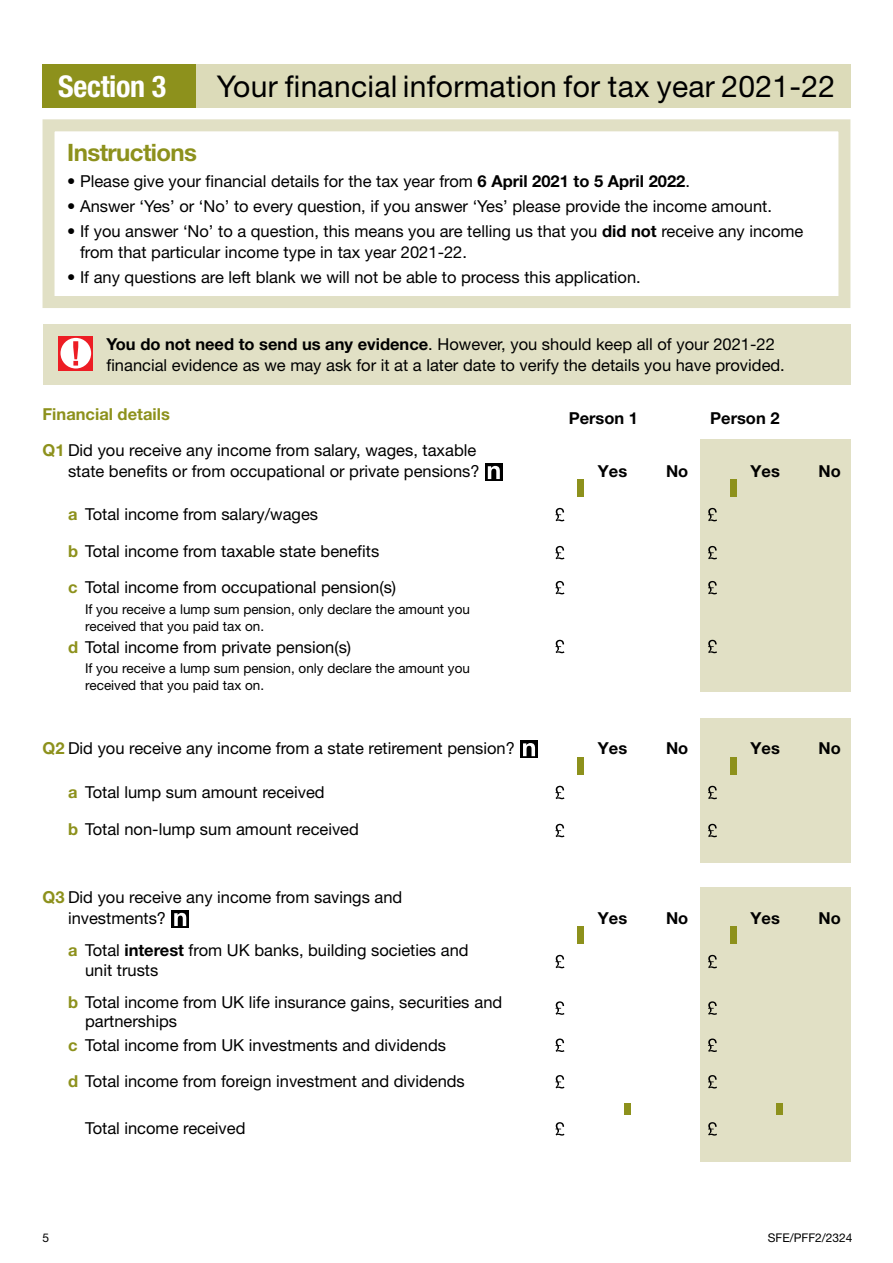
<style>
.page{position:relative;width:893px;height:1263px;background:#fff}
.page>*{position:absolute;margin:0;border:0;box-sizing:border-box;transform-origin:0 0}
.H2_-_Section_Title{font:30px "Helvetica Neue LT Std";letter-spacing:.01em;color:#000}
.H2_-_Section_Title-2{font:700 condensed 30px "Helvetica Neue LT Std";letter-spacing:-.01em;color:#fff}
.H3_-_Subheader_green{font:700 24px "Helvetica Neue LT Std";letter-spacing:-.025em;color:#8d911c}
.Body_Indent_-_subquestions{font:16.5px/19.5px "Helvetica Neue LT Std";color:#000}
.Body_Bullet{font:16.5px/21px "Helvetica Neue LT Std";color:#000}
.Body_Indent{font:16.5px/21px "Helvetica Neue LT Std";color:#000;text-align:right}
.Body{font:16.5px/21px "Helvetica Neue LT Std";color:#000}
.Body-2{font:700 16.5px "Helvetica Neue LT Std";color:#000}
.Body-3{font:700 16.5px "Helvetica Neue LT Std";color:#8d911c}
.Body_Bold{font:700 16.5px "Helvetica Neue LT Std";color:#000}
.Question_Small_Note{font:13.5px/16.5px "Helvetica Neue LT Std";color:#000}
.t1{font:12px "Helvetica Neue LT Std";color:#000}
.s1{font-weight:700}
.s2{font-weight:700;color:#8d911c}
</style>
<div class="page">
<div style="left:192px;top:64px;width:658px;height:44px;background:#dcdbb9"></div>
<div style="left:43px;top:64px;width:153px;height:44px;background:#8d911c"></div>
<svg style="left:42px;top:119px;width:809px;height:189px"></svg>
<div style="left:43px;top:324px;width:807px;height:61px;background:#e1e0c5"></div>
<svg style="left:59px;top:336px;width:34px;height:34px"></svg>
<div style="left:61px;top:338px;width:30px;height:30px;background:#fff;border-radius:50%"></div>
<svg style="left:73px;top:341px;width:5px;height:25px"></svg>
<div style="left:700px;top:440px;width:150px;height:252px;background:#e1e0c5"></div>
<svg style="left:485px;top:464px;width:17px;height:17px"></svg>
<svg style="left:488px;top:466px;width:12px;height:13px"></svg>
<div style="left:700px;top:718px;width:150px;height:144px;background:#e1e0c5"></div>
<div style="left:520px;top:741px;width:17px;height:17px;background:#000"></div>
<svg style="left:523px;top:743px;width:12px;height:13px"></svg>
<svg style="left:172px;top:911px;width:17px;height:17px"></svg>
<svg style="left:174px;top:913px;width:12px;height:13px"></svg>
<div style="left:700px;top:887px;width:150px;height:274px;background:#e1e0c5"></div>
<svg style="left:555px;top:508px;width:9px;height:13px"></svg>
<svg style="left:555px;top:955px;width:9px;height:13px"></svg>
<svg style="left:555px;top:786px;width:9px;height:13px"></svg>
<svg style="left:708px;top:508px;width:9px;height:13px"></svg>
<svg style="left:708px;top:955px;width:9px;height:13px"></svg>
<svg style="left:708px;top:786px;width:9px;height:13px"></svg>
<svg style="left:555px;top:546px;width:9px;height:13px"></svg>
<svg style="left:555px;top:1001px;width:9px;height:14px"></svg>
<svg style="left:555px;top:824px;width:9px;height:13px"></svg>
<svg style="left:708px;top:546px;width:9px;height:13px"></svg>
<svg style="left:708px;top:1001px;width:9px;height:14px"></svg>
<svg style="left:708px;top:824px;width:9px;height:13px"></svg>
<svg style="left:555px;top:581px;width:9px;height:13px"></svg>
<svg style="left:555px;top:1038px;width:9px;height:14px"></svg>
<svg style="left:708px;top:581px;width:9px;height:13px"></svg>
<svg style="left:708px;top:1038px;width:9px;height:14px"></svg>
<svg style="left:555px;top:640px;width:9px;height:13px"></svg>
<svg style="left:555px;top:1075px;width:9px;height:13px"></svg>
<svg style="left:555px;top:1122px;width:9px;height:13px"></svg>
<svg style="left:708px;top:640px;width:9px;height:13px"></svg>
<svg style="left:708px;top:1075px;width:9px;height:13px"></svg>
<svg style="left:708px;top:1122px;width:9px;height:13px"></svg>
<div style="left:577px;top:480px;width:7px;height:17px;background:#8d911c"></div>
<div style="left:577px;top:926px;width:7px;height:17px;background:#8d911c"></div>
<div style="left:624px;top:1103px;width:6px;height:11px;background:#8d911c"></div>
<div style="left:577px;top:757px;width:7px;height:17px;background:#8d911c"></div>
<div style="left:730px;top:480px;width:6px;height:17px;background:#8d911c"></div>
<div style="left:730px;top:926px;width:6px;height:17px;background:#8d911c"></div>
<div style="left:777px;top:1103px;width:6px;height:11px;background:#8d911c"></div>
<div style="left:730px;top:757px;width:6px;height:17px;background:#8d911c"></div>
<h2 class="H2_-_Section_Title-2" style="left:58px;top:68px;width:110px">Section 3</h2>
<h2 class="H2_-_Section_Title" style="left:217px;top:69px;width:620px">Your financial information for tax year 2021-22</h2>
<h3 class="H3_-_Subheader_green" style="left:67px;top:138px;width:131px">Instructions</h3>
<p class="Body_Bullet" style="left:67px;top:170px;width:624px">• Please give your financial details for the tax year from <span class="s1">6 April 2021 to 5 April 2022</span>.</p>
<p class="Body_Bullet" style="left:67px;top:195px;width:706px">• Answer ‘Yes’ or ‘No’ to every question, if you answer ‘Yes’ please provide the income amount.</p>
<p class="Body_Bullet" style="left:80px;top:220px;width:725px;text-indent:-13px">• If you answer ‘No’ to a question, this means you are telling us that you <span class="s1">did not</span> receive any income from that particular income type in tax year 2021-22.</p>
<p class="Body_Bullet" style="left:67px;top:267px;width:575px">• If any questions are left blank we will not be able to process this application.</p>
<p class="Body" style="left:106px;top:333px;width:680px"><span class="s1">You do not need to send us any evidence</span>. However, you should keep all of your 2021-22 financial evidence as we may ask for it at a later date to verify the details you have provided.</p>
<p class="Body-3" style="left:43px;top:403px;width:129px">Financial details</p>
<p class="Body_Bold" style="left:569px;top:408px;width:71px">Person 1</p>
<p class="Body_Bold" style="left:710px;top:408px;width:71px">Person 2</p>
<p class="Body_Indent" style="left:43px;top:440px;width:439px"><span class="s2">Q1</span> Did you receive any income from salary, wages, taxable state benefits or from occupational or private pensions?</p>
<p class="Body-2" style="left:598px;top:460px;width:31px">Yes</p>
<p class="Body-2" style="left:666px;top:460px;width:24px">No</p>
<p class="Body-2" style="left:750px;top:460px;width:31px">Yes</p>
<p class="Body-2" style="left:819px;top:460px;width:24px">No</p>
<p class="Body_Indent_-_subquestions" style="left:68px;top:504px;width:252px"><span class="s2">a</span> Total income from salary/wages</p>
<p class="Body_Indent_-_subquestions" style="left:68px;top:541px;width:313px"><span class="s2">b</span> Total income from taxable state benefits</p>
<p class="Body_Indent_-_subquestions" style="left:68px;top:577px;width:330px"><span class="s2">c</span> Total income from occupational pension(s)</p>
<p class="Question_Small_Note" style="left:85px;top:601px;width:386px">If you receive a lump sum pension, only declare the amount you received that you paid tax on.</p>
<p class="Body_Indent_-_subquestions" style="left:68px;top:637px;width:285px"><span class="s2">d</span> Total income from private pension(s)</p>
<p class="Question_Small_Note" style="left:85px;top:660px;width:386px">If you receive a lump sum pension, only declare the amount you received that you paid tax on.</p>
<p class="Body_Indent" style="left:43px;top:738px;width:474px"><span class="s2">Q2</span> Did you receive any income from a state retirement pension?</p>
<p class="Body-2" style="left:598px;top:738px;width:31px">Yes</p>
<p class="Body-2" style="left:666px;top:738px;width:24px">No</p>
<p class="Body-2" style="left:750px;top:738px;width:31px">Yes</p>
<p class="Body-2" style="left:819px;top:738px;width:24px">No</p>
<p class="Body_Indent_-_subquestions" style="left:68px;top:782px;width:258px"><span class="s2">a</span> Total lump sum amount received</p>
<p class="Body_Indent_-_subquestions" style="left:68px;top:819px;width:292px"><span class="s2">b</span> Total non-lump sum amount received</p>
<p class="Body_Indent" style="left:68px;top:887px;width:336px;text-align:left;text-indent:-26px"><span class="s2">Q3</span> Did you receive any income from savings and investments?</p>
<p class="Body_Indent_-_subquestions" style="left:85px;top:940px;width:385px;text-indent:-17px"><span class="s2">a</span> Total <span class="s1">interest</span> from UK banks, building societies and unit trusts</p>
<p class="Body_Indent_-_subquestions" style="left:85px;top:992px;width:419px;text-indent:-17px"><span class="s2">b</span> Total income from UK life insurance gains, securities and partnerships</p>
<p class="Body_Indent_-_subquestions" style="left:68px;top:1035px;width:379px"><span class="s2">c</span> Total income from UK investments and dividends</p>
<p class="Body_Indent_-_subquestions" style="left:68px;top:1071px;width:398px"><span class="s2">d</span> Total income from foreign investment and dividends</p>
<p class="Body_Indent_-_subquestions" style="left:85px;top:1118px;width:162px">Total income received</p>
<p class="Body-2" style="left:598px;top:907px;width:31px">Yes</p>
<p class="Body-2" style="left:666px;top:907px;width:24px">No</p>
<p class="Body-2" style="left:750px;top:907px;width:31px">Yes</p>
<p class="Body-2" style="left:819px;top:907px;width:24px">No</p>
<p class="t1" style="left:42px;top:1231px;width:8px">5</p>
<p class="t1" style="left:768px;top:1230px;width:86px">SFE/PFF2/2324</p>
</div>
